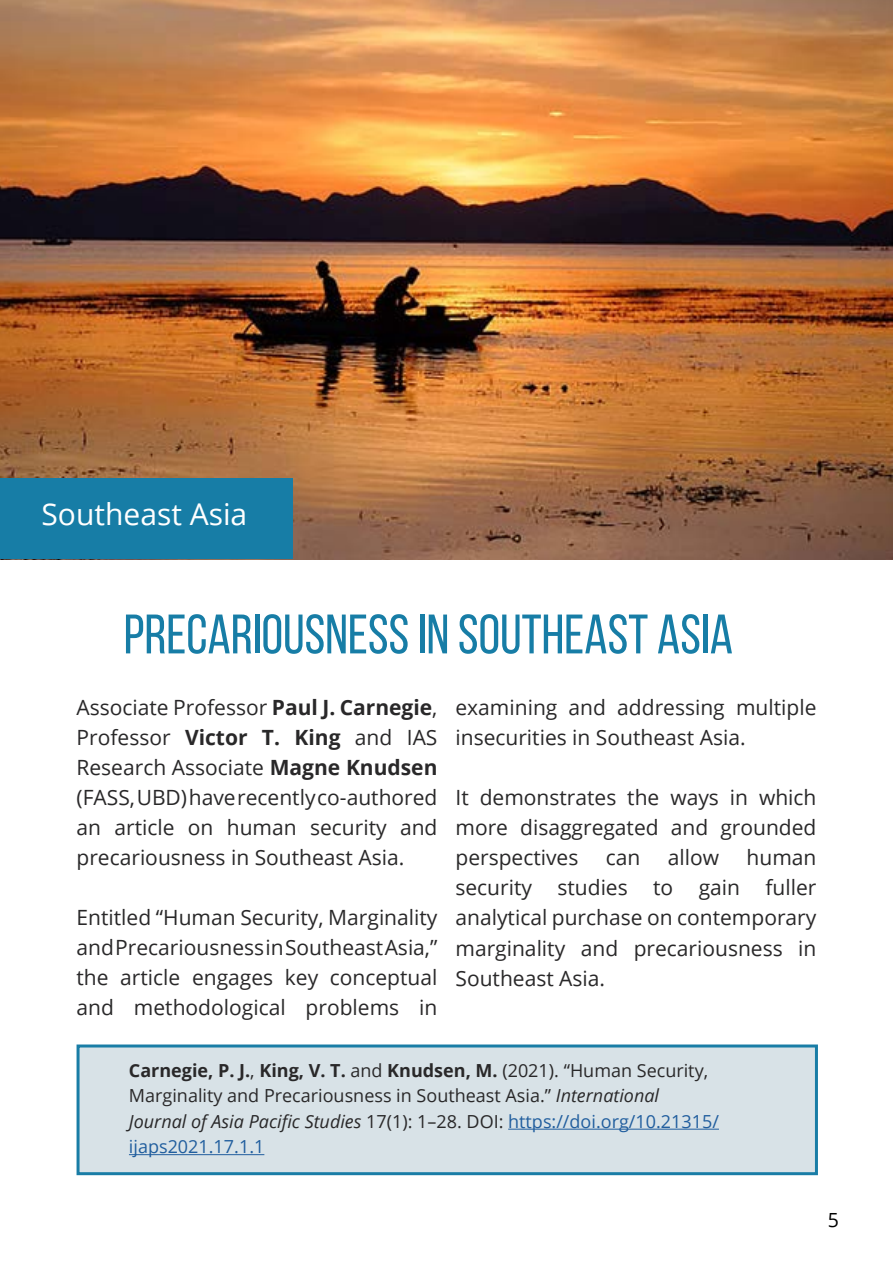
<style>
.page{position:relative;width:893px;height:1263px;background:#fff}
.page>*{position:absolute;margin:0;border:0;box-sizing:border-box;transform-origin:0 0}
.t1{font:55.5px "Bebas Neue";color:#177da6}
.t2{font:30px "Open Sans";color:#fff}
.t3{font:21px/30px "Open Sans";color:#292829;text-align:justify}
.t4{font:19.5px "Open Sans";color:#000}
.t5{font:18px/25.5px "Open Sans";color:#292829}
.s1{font-weight:700}
.s2{font-style:italic}
.s3{color:#215e9e}
</style>
<div class="page">
<div style="left:77px;top:1044px;width:741px;height:131px;background:#d8e2e7;border:3px solid #197da6"></div>
<img style="left:0;top:0;width:893px;height:560px">
<div style="left:0;top:478px;width:293px;height:81px;background:#177da6"></div>
<hr style="left:508px;top:1129px;width:211px;height:1px;background:#215e9e">
<hr style="left:129px;top:1154px;width:135px;height:1px;background:#215e9e">
<h2 class="t2" style="left:42px;top:494px;width:207px">Southeast Asia</h2>
<h1 class="t1" style="left:124px;top:604px;width:611px">PRECARIOUSNESS IN SOUTHEAST ASIA</h1>
<p class="t3" style="left:77px;top:692px;width:362px">Associate Professor <span class="s1">Paul J. Carnegie</span>, Professor <span class="s1">Victor T. King</span> and IAS Research Associate <span class="s1">Magne Knudsen </span>(FASS, UBD) have recently co-authored an article on human security and precariousness in Southeast Asia.</p>
<p class="t3" style="left:77px;top:902px;width:362px">Entitled “Human Security, Marginality and Precariousness in Southeast Asia,” the article engages key conceptual and methodological problems in</p>
<p class="t3" style="left:455px;top:692px;width:362px">examining and addressing multiple insecurities in Southeast Asia.</p>
<p class="t3" style="left:455px;top:782px;width:362px">It demonstrates the ways in which more disaggregated and grounded perspectives</p>
<p class="t3" style="left:455px;top:842px;width:362px;text-indent:291px">human security studies to gain fuller analytical purchase on contemporary marginality and precariousness in Southeast Asia.</p>
<p class="t3" style="left:606px;top:842px;width:36px">can</p>
<p class="t3" style="left:668px;top:842px;width:53px">allow</p>
<p class="t5" style="left:129px;top:1057px;width:592px"><span class="s1">Carnegie, P. J.</span>, <span class="s1">King, V. T.</span> and <span class="s1">Knudsen, M.</span> (2021). “Human Security, Marginality and Precariousness in Southeast Asia.” <span class="s2">International Journal of Asia Pacific Studies</span> 17(1): 1–28. DOI: <span class="s3">https://doi.org/10.21315/ ijaps2021.17.1.1</span></p>
<p class="t4" style="left:828px;top:1207px;width:13px">5</p>
</div>
